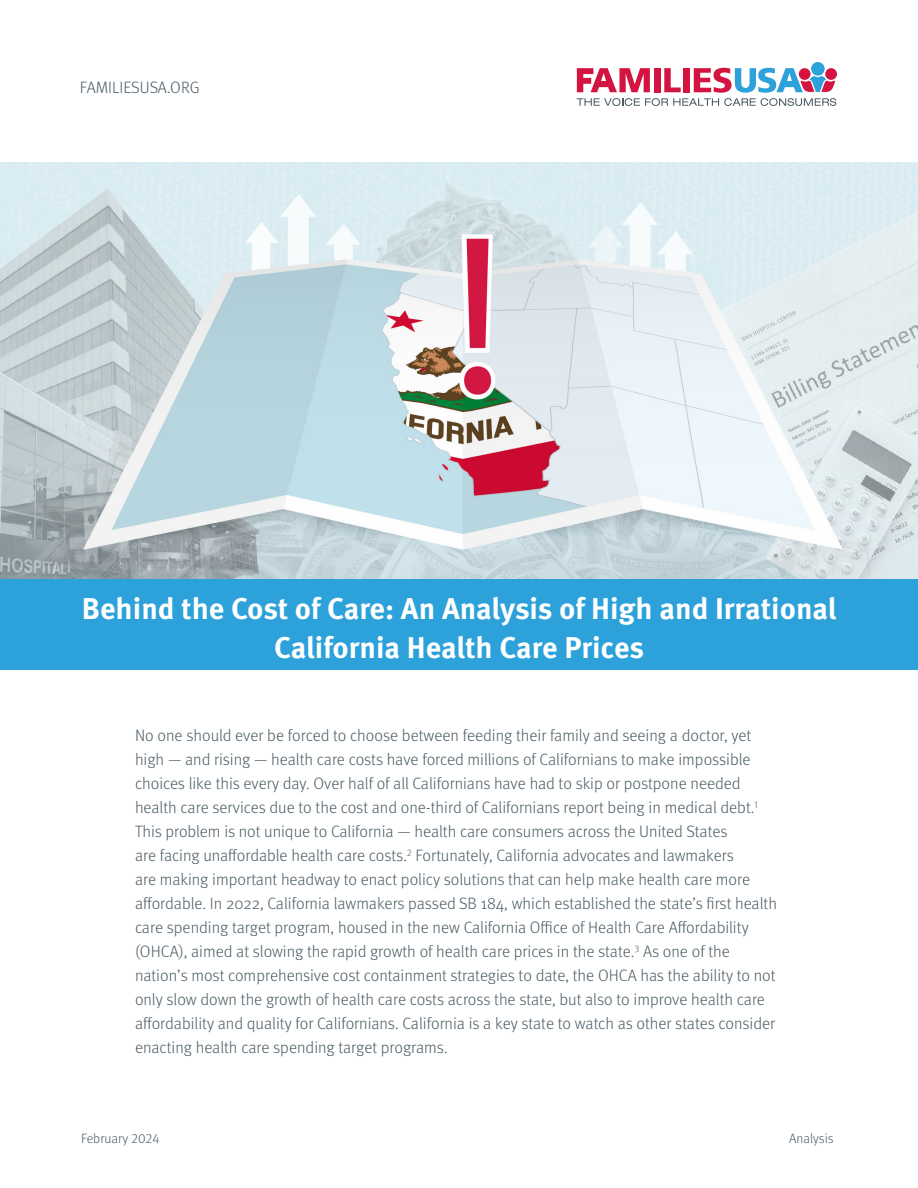
<style>
.page{position:relative;width:918px;height:1188px;background:#fff}
.page>*{position:absolute;margin:0;border:0;box-sizing:border-box;transform-origin:0 0}
.TITLE_STYLE_1_LEFT_ALIGNED{font:700 30px/39px "Meta OT";color:#fff;text-align:center}
.t1{font:300 16.5px/24px "Meta OT";color:#4b5c65}
.FOOTER_-_MONTH_and_YEAR{font:300 13.5px "Meta OT";color:#4b5c65}
.FOOTER_-_PUB_TYPE{font:300 13.5px "Meta OT";letter-spacing:-.005em;color:#4b5c65}
</style>
<div class="page">
<div style="left:811px;top:62px;width:14px;height:14px;background:#2ca1da;border-radius:50%"></div>
<svg style="left:577px;top:68px;width:259px;height:38px"></svg>
<img style="left:0;top:162px;width:918px;height:417px">
<div style="left:0;top:579px;width:918px;height:91px;background:#2ca1da"></div>
<p class="t1" style="left:80px;top:75px;width:122px">FAMILIESUSA.ORG</p>
<p class="TITLE_STYLE_1_LEFT_ALIGNED" style="left:82px;top:589px;width:756px">Behind the Cost of Care: An Analysis of High and Irrational<br>California Health Care Prices</p>
<p class="t1" style="left:135px;top:724px;width:643px">No one should ever be forced to choose between feeding their family and seeing a doctor, yet high — and rising — health care costs have forced millions of Californians to make impossible choices like this every day. Over half of all Californians have had to skip or postpone needed health care services due to the cost and one-third of Californians report being in medical debt.<sup>1<br></sup>This problem is not unique to California — health care consumers across the United States<br>are facing unaffordable health care costs.<sup>2</sup> Fortunately, California advocates and lawmakers<br>are making important headway to enact policy solutions that can help make health care more affordable. In 2022, California lawmakers passed SB 184, which established the state’s first health care spending target program, housed in the new California Office of Health Care Affordability (OHCA), aimed at slowing the rapid growth of health care prices in the state.<sup>3</sup> As one of the nation’s most comprehensive cost containment strategies to date, the OHCA has the ability to not only slow down the growth of health care costs across the state, but also to improve health care affordability and quality for Californians. California is a key state to watch as other states consider enacting health care spending target programs.</p>
<p class="FOOTER_-_MONTH_and_YEAR" style="left:81px;top:1131px;width:80px">February 2024</p>
<p class="FOOTER_-_PUB_TYPE" style="left:789px;top:1131px;width:46px">Analysis</p>
</div>
